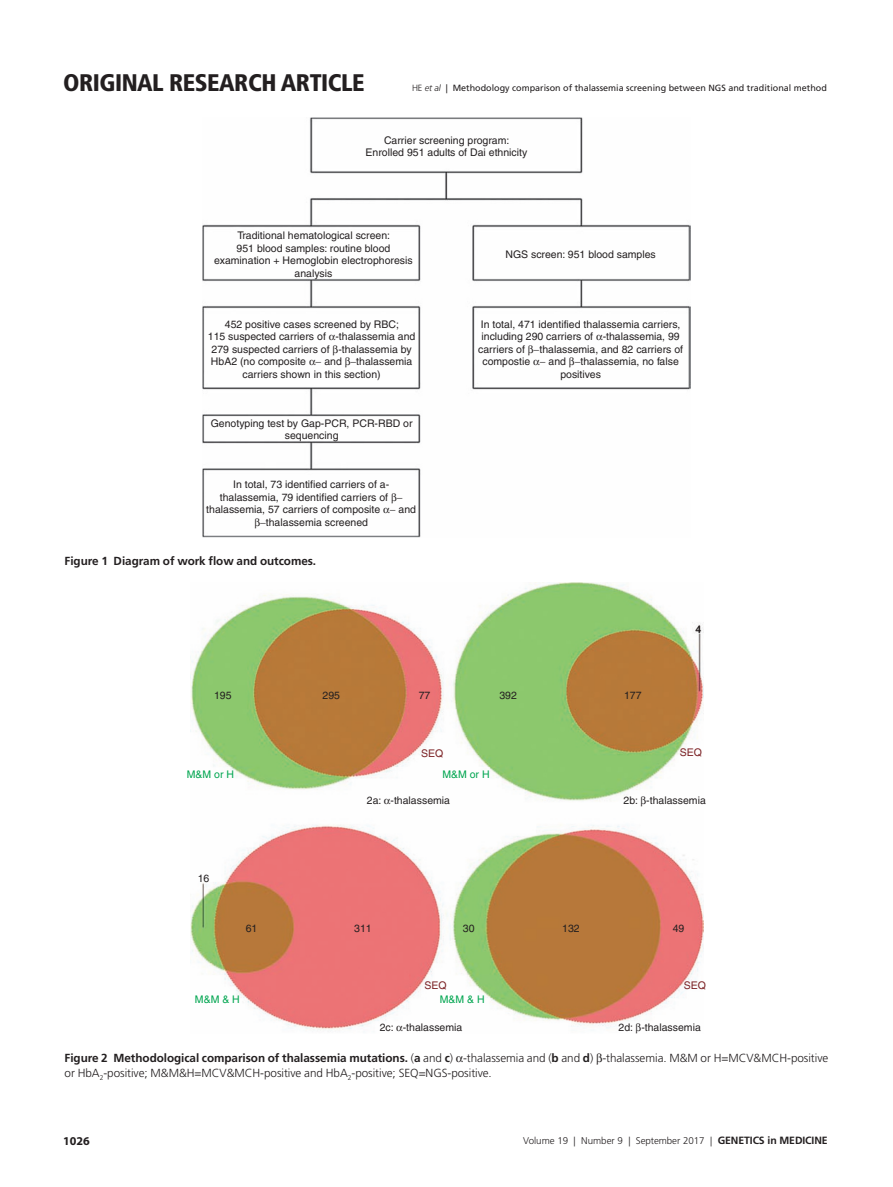
<style>
.page{position:relative;width:893px;height:1187px;background:#fff}
.page>*{position:absolute;margin:0;border:0;box-sizing:border-box;transform-origin:0 0}
.t1{font:900 condensed 24px "Frutiger LT Pro";letter-spacing:-.02em;color:#231f20}
.t2{font:700 12px "Myriad Pro";color:#231f20}
.t3{font:300 11.7px/15px "Frutiger LT Pro";letter-spacing:-.005em;color:#231f20}
.t4{font:700 11.7px "Frutiger LT Pro";letter-spacing:-.005em;color:#231f20}
.t5{font:10.5px/12.6px "Helvetica";color:#231f20;text-align:center}
.t6{font:10.5px "Helvetica";color:#00a54f}
.t7{font:10.5px "Helvetica";color:#7c2326}
.t8{font:300 9.75px "Frutiger LT Pro";color:#231f20}
.t9{font:9px "Frutiger LT Pro";color:#231f20}
.s1{font-weight:300}
.s2{font-weight:300;font-style:italic}
.s3{font-weight:700}
.s4{font-weight:700;font-size:10.5px}
</style>
<div class="page">
<img style="left:202px;top:117px;width:488px;height:420px">
<img style="left:191px;top:582px;width:512px;height:449px">
<svg style="left:329px;top:335px;width:9px;height:20px"></svg>
<svg style="left:309px;top:360px;width:6px;height:5px"></svg>
<svg style="left:345px;top:357px;width:5px;height:10px"></svg>
<svg style="left:383px;top:492px;width:13px;height:21px"></svg>
<svg style="left:255px;top:518px;width:5px;height:10px"></svg>
<svg style="left:596px;top:335px;width:6px;height:5px"></svg>
<svg style="left:528px;top:345px;width:12px;height:20px"></svg>
<svg style="left:569px;top:357px;width:5px;height:10px"></svg>
<svg style="left:641px;top:795px;width:5px;height:10px"></svg>
<svg style="left:636px;top:1023px;width:5px;height:8px"></svg>
<svg style="left:384px;top:798px;width:6px;height:5px"></svg>
<svg style="left:396px;top:1025px;width:7px;height:6px"></svg>
<h1 class="t1" style="left:63px;top:68px;width:303px">ORIGINAL RESEARCH ARTICLE</h1>
<p class="t9" style="left:412px;top:82px;width:416px"><span class="s1">HE</span> <span class="s2">et al</span> | Methodology comparison of thalassemia screening between NGS and traditional method</p>
<p class="t5" style="left:365px;top:134px;width:163px">Carrier screening program:<br>Enrolled 951 adults of Dai ethnicity</p>
<p class="t5" style="left:214px;top:229px;width:200px">Traditional hematological screen:<br>951 blood samples: routine blood examination + Hemoglobin electrophoresis analysis</p>
<p class="t5" style="left:208px;top:317px;width:209px">452 positive cases screened by RBC;<br>115 suspected carriers of -thalassemia and 279 suspected carriers of -thalassemia by HbA2 (no composite − and −thalassemia carriers shown in this section)</p>
<p class="t5" style="left:211px;top:416px;width:203px">Genotyping test by Gap-PCR, PCR-RBD or sequencing</p>
<p class="t5" style="left:206px;top:478px;width:211px">In total, 73 identified carriers of a&shy;thalassemia, 79 identified carriers of − thalassemia, 57 carriers of composite − and −thalassemia screened</p>
<p class="t4" style="left:65px;top:553px;width:253px">Figure 1 Diagram of work flow and outcomes.</p>
<p class="t5" style="left:505px;top:247px;width:152px">NGS screen: 951 blood samples</p>
<p class="t5" style="left:478px;top:317px;width:206px">In total, 471 identified thalassemia carriers, including 290 carriers of -thalassemia, 99 carriers of −thalassemia, and 82 carriers of compostie − and −thalassemia, no false positives</p>
<p class="t5" style="left:695px;top:622px;width:7px">4</p>
<p class="t5" style="left:214px;top:689px;width:19px">195</p>
<p class="t5" style="left:322px;top:689px;width:19px">295</p>
<p class="t5" style="left:419px;top:689px;width:13px">77</p>
<p class="t5" style="left:499px;top:689px;width:19px">392</p>
<p class="t5" style="left:624px;top:689px;width:19px">177</p>
<p class="t6" style="left:187px;top:768px;width:49px">M&amp;M or H</p>
<p class="t7" style="left:421px;top:746px;width:24px">SEQ</p>
<p class="t6" style="left:442px;top:768px;width:49px">M&amp;M or H</p>
<p class="t5" style="left:367px;top:793px;width:85px">2a: -thalassemia</p>
<p class="t7" style="left:680px;top:746px;width:24px">SEQ</p>
<p class="t5" style="left:623px;top:793px;width:84px">2b: -thalassemia</p>
<p class="t5" style="left:198px;top:871px;width:13px">16</p>
<p class="t5" style="left:246px;top:921px;width:13px">61</p>
<p class="t5" style="left:354px;top:921px;width:19px">311</p>
<p class="t5" style="left:463px;top:921px;width:13px">30</p>
<p class="t5" style="left:562px;top:921px;width:19px">132</p>
<p class="t5" style="left:672px;top:921px;width:13px">49</p>
<p class="t7" style="left:424px;top:979px;width:24px">SEQ</p>
<p class="t7" style="left:684px;top:979px;width:24px">SEQ</p>
<p class="t6" style="left:195px;top:992px;width:46px">M&amp;M &amp; H</p>
<p class="t6" style="left:440px;top:992px;width:46px">M&amp;M &amp; H</p>
<p class="t5" style="left:380px;top:1021px;width:84px">2c: -thalassemia</p>
<p class="t5" style="left:618px;top:1021px;width:84px">2d: -thalassemia</p>
<p class="t3" style="left:65px;top:1049px;width:765px"><span class="s3">Figure 2 Methodological comparison of thalassemia mutations.</span> (<span class="s3">a</span> and <span class="s3">c</span>) -thalassemia and (<span class="s3">b</span> and <span class="s3">d</span>) -thalassemia. M&amp;M or H=MCV&amp;MCH-positive or HbA<sub>2</sub>-positive; M&amp;M&amp;H=MCV&amp;MCH-positive and HbA<sub>2</sub>-positive; SEQ=NGS-positive.</p>
<p class="t2" style="left:63px;top:1132px;width:28px">1026</p>
<p class="t8" style="left:523px;top:1134px;width:306px">Volume 19 | Number 9 | September 2017 | <span class="s4">Genetics in meDicine</span></p>
</div>
